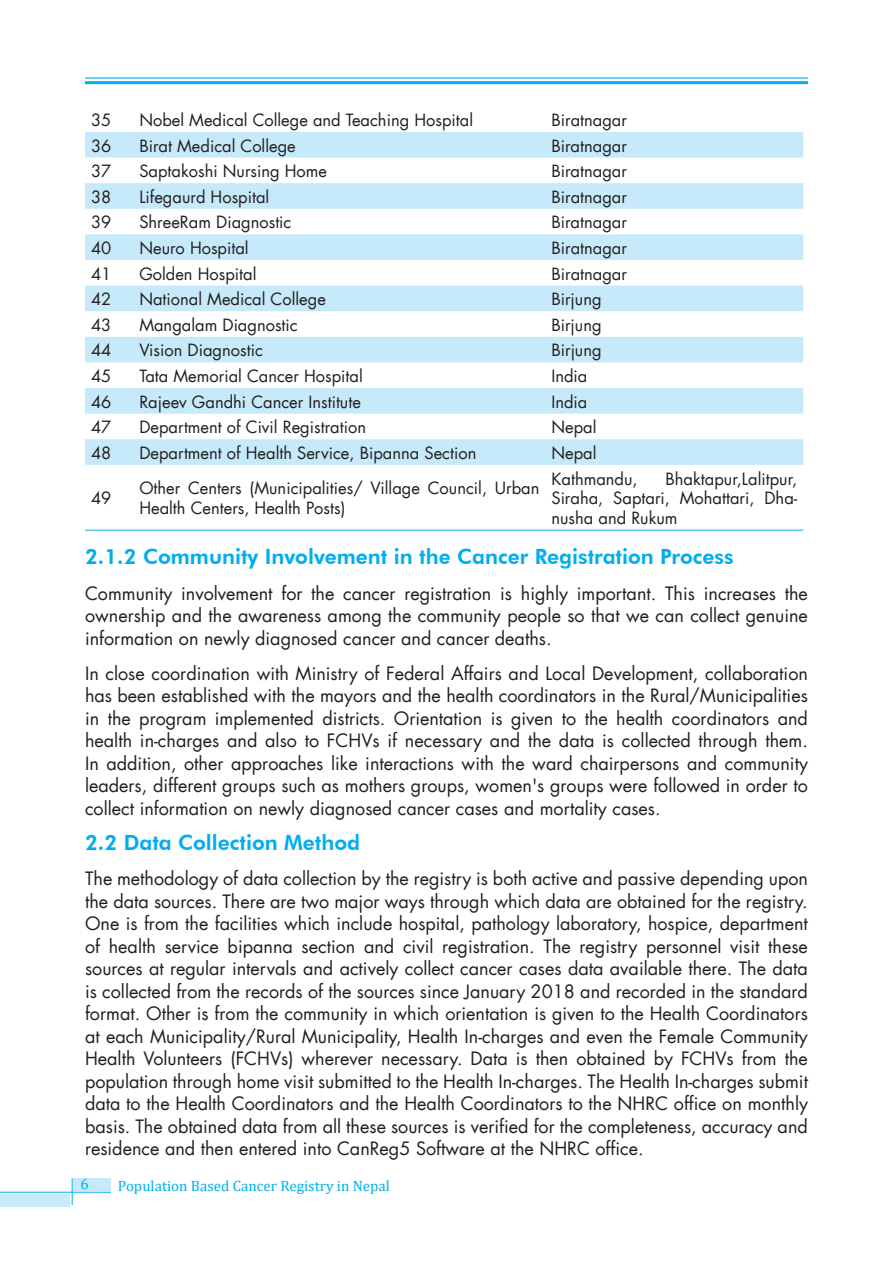
<style>
.page{position:relative;width:893px;height:1263px;background:#fff}
.page>*{position:absolute;margin:0;border:0;box-sizing:border-box;transform-origin:0 0}
.t1{font:800 21px "Futura BT";color:#00aeef}
.t2{font:18px/22.5px "Futura LT";color:#231f20;text-align:justify}
.t3{font:16.5px/19.8px "Futura LT";color:#231f20}
.t4{font:15px "Cambria";color:#00aeef}
</style>
<div class="page">
<hr style="left:85px;top:81px;width:723px;height:3px;background:#00aeef">
<hr style="left:85px;top:77px;width:723px;height:2px;background:#00aeef">
<hr style="left:0;top:1192px;width:111px;height:1px;background:#00aeef">
<svg style="left:72px;top:1178px;width:1px;height:27px"></svg>
<div style="left:0;top:1193px;width:70px;height:13px;background:#c7eafb"></div>
<div style="left:74px;top:1178px;width:37px;height:13px;background:#c7eafb"></div>
<svg style="left:85px;top:132px;width:718px;height:333px;fill:#c7eafb"></svg>
<hr style="left:85px;top:530px;width:48px;height:1px;background:#00aeef">
<hr style="left:133px;top:530px;width:412px;height:1px;background:#00aeef">
<hr style="left:545px;top:530px;width:258px;height:1px;background:#00aeef">
<p class="t3" style="left:91px;top:111px;width:22px">35</p>
<p class="t3" style="left:139px;top:111px;width:335px">Nobel Medical College and Teaching Hospital</p>
<p class="t3" style="left:551px;top:111px;width:77px">Biratnagar</p>
<p class="t3" style="left:91px;top:137px;width:22px">36</p>
<p class="t3" style="left:139px;top:137px;width:158px">Birat Medical College</p>
<p class="t3" style="left:551px;top:137px;width:77px">Biratnagar</p>
<p class="t3" style="left:91px;top:163px;width:22px">37</p>
<p class="t3" style="left:139px;top:163px;width:189px">Saptakoshi Nursing Home</p>
<p class="t3" style="left:551px;top:163px;width:77px">Biratnagar</p>
<p class="t3" style="left:91px;top:188px;width:22px">38</p>
<p class="t3" style="left:139px;top:188px;width:131px">Lifegaurd Hospital</p>
<p class="t3" style="left:551px;top:188px;width:77px">Biratnagar</p>
<p class="t3" style="left:91px;top:214px;width:22px">39</p>
<p class="t3" style="left:139px;top:214px;width:154px">ShreeRam Diagnostic</p>
<p class="t3" style="left:551px;top:214px;width:77px">Biratnagar</p>
<p class="t3" style="left:91px;top:239px;width:22px">40</p>
<p class="t3" style="left:139px;top:239px;width:111px">Neuro Hospital</p>
<p class="t3" style="left:551px;top:239px;width:77px">Biratnagar</p>
<p class="t3" style="left:91px;top:265px;width:22px">41</p>
<p class="t3" style="left:139px;top:265px;width:119px">Golden Hospital</p>
<p class="t3" style="left:551px;top:265px;width:77px">Biratnagar</p>
<p class="t3" style="left:91px;top:291px;width:22px">42</p>
<p class="t3" style="left:139px;top:291px;width:188px">National Medical College</p>
<p class="t3" style="left:551px;top:291px;width:52px">Birjung</p>
<p class="t3" style="left:91px;top:316px;width:22px">43</p>
<p class="t3" style="left:139px;top:316px;width:160px">Mangalam Diagnostic</p>
<p class="t3" style="left:551px;top:316px;width:52px">Birjung</p>
<p class="t3" style="left:91px;top:342px;width:22px">44</p>
<p class="t3" style="left:139px;top:342px;width:125px">Vision Diagnostic</p>
<p class="t3" style="left:551px;top:342px;width:52px">Birjung</p>
<p class="t3" style="left:91px;top:367px;width:22px">45</p>
<p class="t3" style="left:139px;top:367px;width:225px">Tata Memorial Cancer Hospital</p>
<p class="t3" style="left:551px;top:367px;width:38px">India</p>
<p class="t3" style="left:91px;top:393px;width:22px">46</p>
<p class="t3" style="left:139px;top:393px;width:223px">Rajeev Gandhi Cancer Institute</p>
<p class="t3" style="left:551px;top:393px;width:38px">India</p>
<p class="t3" style="left:91px;top:419px;width:22px">47</p>
<p class="t3" style="left:139px;top:419px;width:228px">Department of Civil Registration</p>
<p class="t3" style="left:551px;top:419px;width:47px">Nepal</p>
<p class="t3" style="left:91px;top:444px;width:22px">48</p>
<p class="t3" style="left:139px;top:444px;width:339px">Department of Health Service, Bipanna Section</p>
<p class="t3" style="left:551px;top:444px;width:47px">Nepal</p>
<p class="t3" style="left:91px;top:490px;width:22px">49</p>
<p class="t3" style="left:139px;top:480px;width:402px">Other Centers (Municipalities/ Village Council, Urban<br>Health Centers, Health Posts)</p>
<p class="t3" style="left:551px;top:470px;width:247px;text-align:justify;text-indent:114px">Bhaktapur,Lalitpur, Siraha, Saptari, Mohattari, Dha&shy;nusha and Rukum</p>
<p class="t1" style="left:85px;top:548px;width:650px">2.1.2 Community Involvement in the Cancer Registration Process</p>
<p class="t2" style="left:85px;top:583px;width:724px">Community involvement for the cancer registration is highly important. This increases the ownership and the awareness among the community people so that we can collect genuine information on newly diagnosed cancer and cancer deaths.</p>
<p class="t2" style="left:85px;top:663px;width:724px">In close coordination with Ministry of Federal Affairs and Local Development, collaboration has been established with the mayors and the health coordinators in the Rural/Municipalities in the program implemented districts. Orientation is given to the health coordinators and health in-charges and also to FCHVs if necessary and the data is collected through them.<br>In addition, other approaches like interactions with the ward chairpersons and community leaders, different groups such as mothers groups, women's groups were followed in order to collect information on newly diagnosed cancer cases and mortality cases.</p>
<p class="t1" style="left:85px;top:834px;width:277px">2.2 Data Collection Method</p>
<p class="t2" style="left:85px;top:869px;width:724px">The methodology of data collection by the registry is both active and passive depending upon the data sources. There are two major ways through which data are obtained for the registry.<br>One is from the facilities which include hospital, pathology laboratory, hospice, department of health service bipanna section and civil registration. The registry personnel visit these sources at regular intervals and actively collect cancer cases data available there. The data is collected from the records of the sources since January 2018 and recorded in the standard format. Other is from the community in which orientation is given to the Health Coordinators at each Municipality/Rural Municipality, Health In-charges and even the Female Community Health Volunteers (FCHVs) wherever necessary. Data is then obtained by FCHVs from the population through home visit submitted to the Health In-charges. The Health In-charges submit data to the Health Coordinators and the Health Coordinators to the NHRC office on monthly basis. The obtained data from all these sources is verified for the completeness, accuracy and residence and then entered into CanReg5 Software at the NHRC office.</p>
<p class="t3" style="left:551px;top:470px;width:88px">Kathmandu,</p>
<p class="t4" style="left:80px;top:1179px;width:10px">6</p>
<p class="t4" style="left:118px;top:1180px;width:274px">Population Based Cancer Registry in Nepal</p>
</div>
